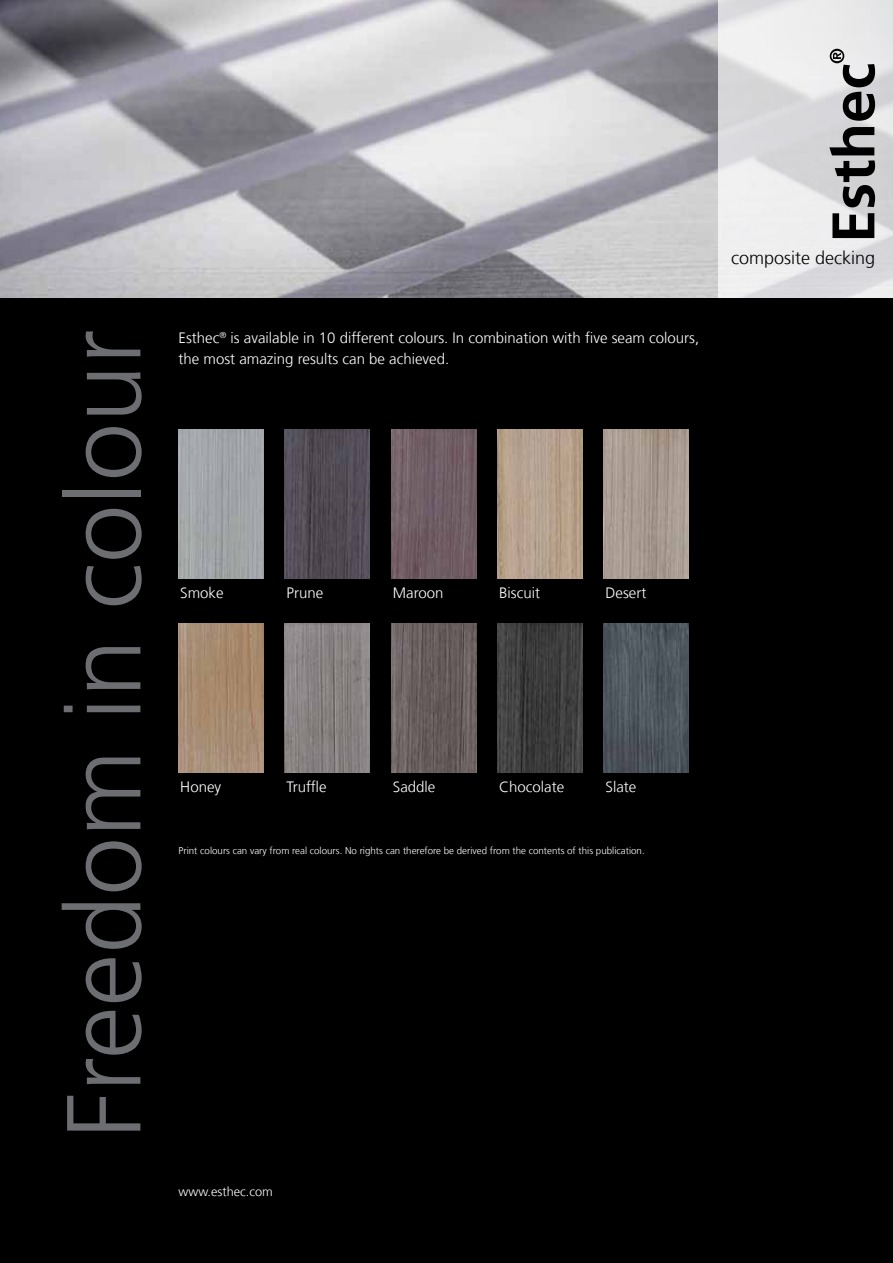
<style>
.page{position:relative;width:893px;height:1263px;background:#fff}
.page>*{position:absolute;margin:0;border:0;box-sizing:border-box;transform-origin:0 0}
.t1{font:300 105px "Frutiger LT Com";color:#6d6e71}
.t2{font:300 18px "Frutiger LT Com";color:#000}
.t3{font:300 15px/21px "Frutiger LT Com";color:#fff}
.t4{font:300 12.75px "Frutiger LT Com";color:#fff}
.t5{font:300 9.75px "Frutiger LT Com";color:#fff}
</style>
<div class="page">
<div style="left:0;top:293px;width:893px;height:970px;background:#000"></div>
<img style="left:0;top:0;width:718px;height:298px">
<svg style="left:718px;top:0;width:175px;height:298px;fill:#e9e9ea"></svg>
<svg style="left:832px;top:213px;width:42px;height:25px"></svg>
<svg style="left:829px;top:127px;width:46px;height:80px"></svg>
<svg style="left:830px;top:49px;width:45px;height:72px"></svg>
<img style="left:179px;top:429px;width:85px;height:149px">
<img style="left:285px;top:429px;width:85px;height:149px">
<img style="left:391px;top:429px;width:85px;height:149px">
<img style="left:497px;top:429px;width:86px;height:149px">
<img style="left:604px;top:429px;width:85px;height:149px">
<img style="left:179px;top:624px;width:85px;height:148px">
<img style="left:285px;top:624px;width:85px;height:148px">
<img style="left:391px;top:624px;width:85px;height:148px">
<img style="left:497px;top:624px;width:86px;height:148px">
<img style="left:604px;top:624px;width:85px;height:148px">
<h1 class="t1" style="left:43px;top:1139px;width:811px;rotate:-90deg">Freedom in colour</h1>
<p class="t3" style="left:179px;top:327px;width:522px">Esthec<sup>®</sup> is available in 10 different colours. In combination with five seam colours, the most amazing results can be achieved.</p>
<p class="t2" style="left:731px;top:248px;width:146px">composite decking</p>
<p class="t3" style="left:180px;top:582px;width:45px">Smoke</p>
<p class="t3" style="left:287px;top:582px;width:38px">Prune</p>
<p class="t3" style="left:393px;top:582px;width:52px">Maroon</p>
<p class="t3" style="left:499px;top:582px;width:42px">Biscuit</p>
<p class="t3" style="left:606px;top:582px;width:42px">Desert</p>
<p class="t3" style="left:180px;top:777px;width:42px">Honey</p>
<p class="t3" style="left:287px;top:777px;width:42px">Truffle</p>
<p class="t3" style="left:393px;top:777px;width:44px">Saddle</p>
<p class="t3" style="left:499px;top:777px;width:67px">Chocolate</p>
<p class="t3" style="left:606px;top:777px;width:32px">Slate</p>
<p class="t5" style="left:179px;top:845px;width:468px">Print colours can vary from real colours. No rights can therefore be derived from the contents of this publication.</p>
<p class="t4" style="left:179px;top:1184px;width:96px">www.esthec.com</p>
</div>
